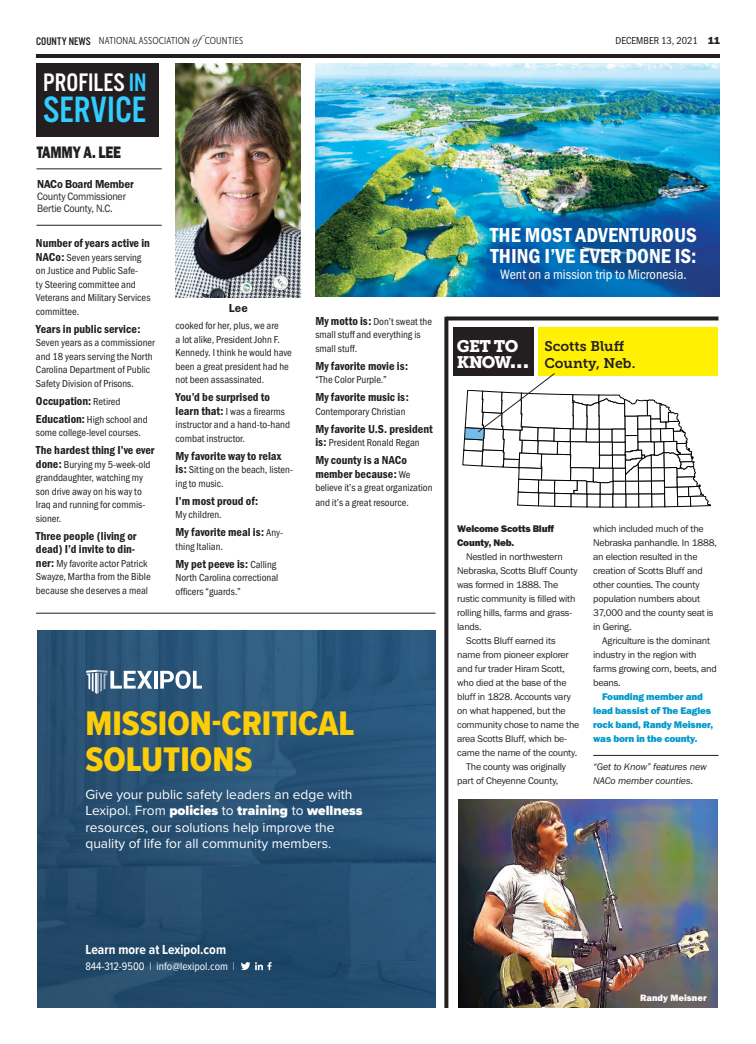
<style>
.page{position:relative;width:756px;height:1044px;background:#fff}
.page>*{position:absolute;margin:0;border:0;box-sizing:border-box;transform-origin:0 0}
.t1{font:38px "Alternate Got No 3 D";color:#3cf}
.t2{font:35.4px/35.4px "Proxima Nova Cond Extrabld";color:#fdcd09}
.t3{font:26.4px "Alternate Got No 3 D";color:#fff}
.NEW_CN_PIS_Text{font:21px/21px "Franklin Gothic URW Con Dem";color:#fff}
.t4{font:17.2px "Franklin Gothic URW Hea";letter-spacing:-.02em;color:#231f20;scale:.78 1}
.t5{font:16.7px/15.9px "Museo Slab 900";letter-spacing:-.04em;color:#fff}
.NEW_CN_PIS_Text-2{font:14px "Franklin Gothic URW Cond";color:#fff}
.t6{font:14px/16.8px "Museo Slab 700";color:#231f20}
.t7{font:13.8px/16.5px "Proxima Nova";color:#fff}
.t8{font:700 13.6px "Proxima Nova Cond";color:#fff}
.NEW_CN_PIS_Text-3{font:12px/13.5px "Franklin Gothic URW Con Dem";color:#231f20}
.t9{font:12px "Franklin Gothic URW Dem";letter-spacing:-.02em;color:#231f20;scale:.91 1}
.t10{font:12px "Franklin Gothic URW Dem";letter-spacing:-.02em;color:#231f20}
.t11{font:11.3px "Proxima Nova Cond";color:#fff}
.t12{font:11px "Franklin Gothic URW Boo";letter-spacing:-.02em;color:#231f20;scale:.91 1}
.NEW_CN_PIS_Text-4{font:10.5px/13.5px "Franklin Gothic URW Cond";color:#231f20}
.New_G2K_Bodycopy{font:10px/14px "Franklin Gothic URW Boo";letter-spacing:-.02em;color:#231f20}
.New_G2K_Bodycopy-2{font:10px/14px "Franklin Gothic URW Hea";letter-spacing:-.02em;color:#09c}
.New_G2K_Bodycopy-3{font:10px/14px "Franklin Gothic URW Boo Ita";letter-spacing:-.01em;color:#231f20}
.t13{font:10px "Museo Sans Cond 300";letter-spacing:.01em;color:#231f20}
.New_G2K_Bodycopy-4{font:10px/14px "Franklin Gothic URW Hea";letter-spacing:-.02em;color:#231f20}
.t14{font:9.5px "Franklin Gothic URW Hea";color:#fff}
.s1{font-family:"Alternate Got No 3 D";font-size:11.5px}
.s2{font-family:"Baskerville";font-style:italic;font-size:13px}
.s3{font-family:"Franklin Gothic URW Hea"}
.s4{color:#3cf}
.s5{font-family:"Franklin Gothic URW Con Dem";font-size:12px}
.s6{font-family:"Franklin Gothic URW Cond";font-size:10.5px}
.s7{font-weight:900}
.s8{font-family:"Museo Slab 700";font-size:29.2px}
.s9{font-weight:300}
</style>
<div class="page">
<img style="left:315px;top:64px;width:405px;height:233px">
<img style="left:37px;top:630px;width:399px;height:378px">
<hr style="left:154px;top:671px;width:4px;height:18px;background:#fff">
<svg style="left:160px;top:671px;width:42px;height:18px"></svg>
<svg style="left:86px;top:670px;width:66px;height:24px"></svg>
<svg style="left:241px;top:962px;width:31px;height:8px"></svg>
<svg style="left:37px;top:630px;width:4px;height:5px"></svg>
<hr style="left:36px;top:169px;width:126px;height:1px;background:#231f20">
<hr style="left:36px;top:225px;width:126px;height:1px;background:#231f20">
<img style="left:176px;top:64px;width:125px;height:234px">
<div style="left:36px;top:63px;width:122px;height:74px;background:#231f20"></div>
<hr style="left:36px;top:54px;width:684px;height:4px;background:#231f20">
<hr style="left:593px;top:755px;width:125px;height:1px;background:#231f20">
<div style="left:539px;top:327px;width:179px;height:49px;background:#fff101"></div>
<div style="left:453px;top:327px;width:80px;height:49px;background:#231f20"></div>
<svg style="left:446px;top:316px;width:272px;height:4px"></svg>
<svg style="left:463px;top:372px;width:248px;height:136px"></svg>
<img style="left:459px;top:799px;width:258px;height:209px">
<svg style="left:444px;top:317px;width:4px;height:691px;background:#383536"></svg>
<hr style="left:36px;top:613px;width:400px;height:1px;background:#231f20">
<p class="t13" style="left:36px;top:36px;width:209px"><span class="s1">COUNTY NEWS</span> NATIONAL ASSOCIATION <span class="s2">of</span>COUNTIES</p>
<p class="NEW_CN_PIS_Text-4" style="left:616px;top:33px;width:106px">DECEMBER 13, 2021 <span class="s3">11</span></p>
<p class="t3" style="left:43px;top:69px;width:105px">PROFILES <span class="s4">IN</span></p>
<p class="t1" style="left:43px;top:89px;width:104px">SERVICE</p>
<p class="t4" style="left:37px;top:141px;width:109px">TAMMY A. LEE</p>
<p class="t9" style="left:37px;top:177px;width:108px">NACo Board Member</p>
<p class="t12" style="left:37px;top:190px;width:99px">County Commissioner</p>
<p class="t12" style="left:37px;top:202px;width:85px">Bertie County, N.C.</p>
<p class="NEW_CN_PIS_Text-3" style="left:36px;top:236px;width:116px">Number of years active in</p>
<p class="NEW_CN_PIS_Text-4" style="left:36px;top:250px;width:116px"><span class="s5">NACo:</span> Seven years serving on Justice and Public Safe-<br>ty Steering committee and<br>Veterans and Military Services committee.</p>
<p class="NEW_CN_PIS_Text-3" style="left:36px;top:321px;width:106px">Years in public service:</p>
<p class="NEW_CN_PIS_Text-4" style="left:36px;top:335px;width:120px">Seven years as a commissioner and 18 years serving the North<br>Carolina Department of Public<br>Safety Division of Prisons.</p>
<p class="NEW_CN_PIS_Text-3" style="left:36px;top:393px;width:86px">Occupation: <span class="s6">Retired</span></p>
<p class="NEW_CN_PIS_Text-4" style="left:36px;top:412px;width:113px"><span class="s5">Education:</span> High school and some college-level courses.</p>
<p class="NEW_CN_PIS_Text-3" style="left:36px;top:443px;width:120px">The hardest thing I’ve ever</p>
<p class="NEW_CN_PIS_Text-4" style="left:36px;top:457px;width:116px"><span class="s5">done:</span> Burying my 5-week-old granddaughter, watching my son drive away on his way to<br>Iraq and running for commis&shy;sioner.</p>
<p class="NEW_CN_PIS_Text-3" style="left:36px;top:528px;width:102px">Three people (living or dead) I’d invite to din-</p>
<p class="NEW_CN_PIS_Text-4" style="left:36px;top:556px;width:116px"><span class="s5">ner:</span> My favorite actor Patrick<br>Swayze, Martha from the Bible because she deserves a meal</p>
<p class="t10" style="left:229px;top:300px;width:20px">Lee</p>
<p class="NEW_CN_PIS_Text-4" style="left:176px;top:318px;width:118px">cooked for her, plus, we are<br>a lot alike, President John F.<br>Kennedy. I think he would have been a great president had he not been assassinated.</p>
<p class="NEW_CN_PIS_Text-3" style="left:176px;top:390px;width:96px">You’d be surprised to</p>
<p class="NEW_CN_PIS_Text-4" style="left:176px;top:404px;width:116px"><span class="s5">learn that:</span> I was a firearms instructor and a hand-to-hand combat instructor.</p>
<p class="NEW_CN_PIS_Text-3" style="left:176px;top:448px;width:107px">My favorite way to relax</p>
<p class="NEW_CN_PIS_Text-4" style="left:176px;top:462px;width:119px"><span class="s5">is:</span> Sitting on the beach, listen&shy;ing to music.</p>
<p class="NEW_CN_PIS_Text-3" style="left:176px;top:493px;width:84px">I’m most proud of:</p>
<p class="NEW_CN_PIS_Text-4" style="left:176px;top:507px;width:48px">My children.</p>
<p class="NEW_CN_PIS_Text-3" style="left:176px;top:525px;width:109px">My favorite meal is: <span class="s6">Any-</span></p>
<p class="NEW_CN_PIS_Text-4" style="left:176px;top:539px;width:49px">thing Italian.</p>
<p class="NEW_CN_PIS_Text-3" style="left:176px;top:556px;width:102px">My pet peeve is: <span class="s6">Calling</span></p>
<p class="NEW_CN_PIS_Text-4" style="left:176px;top:570px;width:104px">North Carolina correctional officers “guards.”</p>
<p class="NEW_CN_PIS_Text-4" style="left:315px;top:314px;width:118px"><span class="s5">My motto is:</span> Don’t sweat the small stuff and everything is small stuff.</p>
<p class="NEW_CN_PIS_Text-3" style="left:315px;top:358px;width:94px">My favorite movie is:</p>
<p class="NEW_CN_PIS_Text-4" style="left:315px;top:372px;width:73px">“The Color Purple.”</p>
<p class="NEW_CN_PIS_Text-3" style="left:315px;top:390px;width:95px">My favorite music is:</p>
<p class="NEW_CN_PIS_Text-4" style="left:315px;top:404px;width:92px">Contemporary Christian</p>
<p class="NEW_CN_PIS_Text-3" style="left:315px;top:421px;width:119px">My favorite U.S. president</p>
<p class="NEW_CN_PIS_Text-4" style="left:315px;top:435px;width:106px"><span class="s5">is:</span> President Ronald Regan</p>
<p class="NEW_CN_PIS_Text-3" style="left:315px;top:453px;width:97px">My county is a NACo member because: <span class="s6">We</span></p>
<p class="NEW_CN_PIS_Text-4" style="left:315px;top:480px;width:119px;line-height:14.4px">believe it’s a great organization and it’s a great resource.</p>
<p class="t2" style="left:85px;top:705px;width:271px">MISSION-CRITICAL<br>SOLUTIONS</p>
<p class="t7" style="left:85px;top:785px;width:279px">Give your public safety leaders an edge with Lexipol. From <span class="s7">policies</span> to <span class="s7">training</span> to <span class="s7">wellness </span>resources, our solutions help improve the quality of life for all community members.</p>
<p class="NEW_CN_PIS_Text" style="left:490px;top:223px;width:208px">THE MOST ADVENTUROUS<br>THING I’VE EVER DONE IS:</p>
<p class="NEW_CN_PIS_Text-2" style="left:500px;top:264px;width:188px">Went on a mission trip to Micronesia.</p>
<p class="t5" style="left:457px;top:338px;width:75px">GET TO<br>KNOW<span class="s8">...</span></p>
<p class="t6" style="left:544px;top:338px;width:93px">Scotts Bluff<br>County, Neb.</p>
<p class="New_G2K_Bodycopy-4" style="left:457px;top:521px;width:98px">Welcome Scotts Bluff<br>County, Neb.</p>
<p class="New_G2K_Bodycopy" style="left:457px;top:549px;width:122px;text-indent:9px">Nestled in northwestern<br>Nebraska, Scotts Bluff County was formed in 1888. The rustic community is filled with rolling hills, farms and grass&shy;lands.</p>
<p class="New_G2K_Bodycopy" style="left:457px;top:633px;width:124px;text-indent:9px">Scotts Bluff earned its name from pioneer explorer and fur trader Hiram Scott, who died at the base of the bluff in 1828. Accounts vary on what happened, but the community chose to name the area Scotts Bluff, which be&shy;came the name of the county.</p>
<p class="New_G2K_Bodycopy" style="left:457px;top:759px;width:110px;text-indent:9px">The county was originally part of Cheyenne County,</p>
<p class="New_G2K_Bodycopy" style="left:593px;top:521px;width:125px">which included much of the<br>Nebraska panhandle. In 1888, an election resulted in the creation of Scotts Bluff and other counties. The county population numbers about<br>37,000 and the county seat is in Gering.</p>
<p class="New_G2K_Bodycopy" style="left:593px;top:633px;width:125px;text-indent:9px">Agriculture is the dominant industry in the region with farms growing corn, beets, and beans.</p>
<p class="New_G2K_Bodycopy-2" style="left:593px;top:689px;width:121px;text-indent:9px">Founding member and lead bassist of The Eagles rock band, Randy Meisner, was born in the county.</p>
<p class="New_G2K_Bodycopy-3" style="left:593px;top:759px;width:115px">“Get to Know” features new<br>NACo member counties.</p>
<p class="t8" style="left:85px;top:940px;width:142px">Learn more at Lexipol.com</p>
<p class="t11" style="left:85px;top:958px;width:151px">844-312-9500 <span class="s9">|</span> info@lexipol.com <span class="s9">|</span></p>
<p class="t14" style="left:640px;top:991px;width:68px">Randy Meisner</p>
</div>
